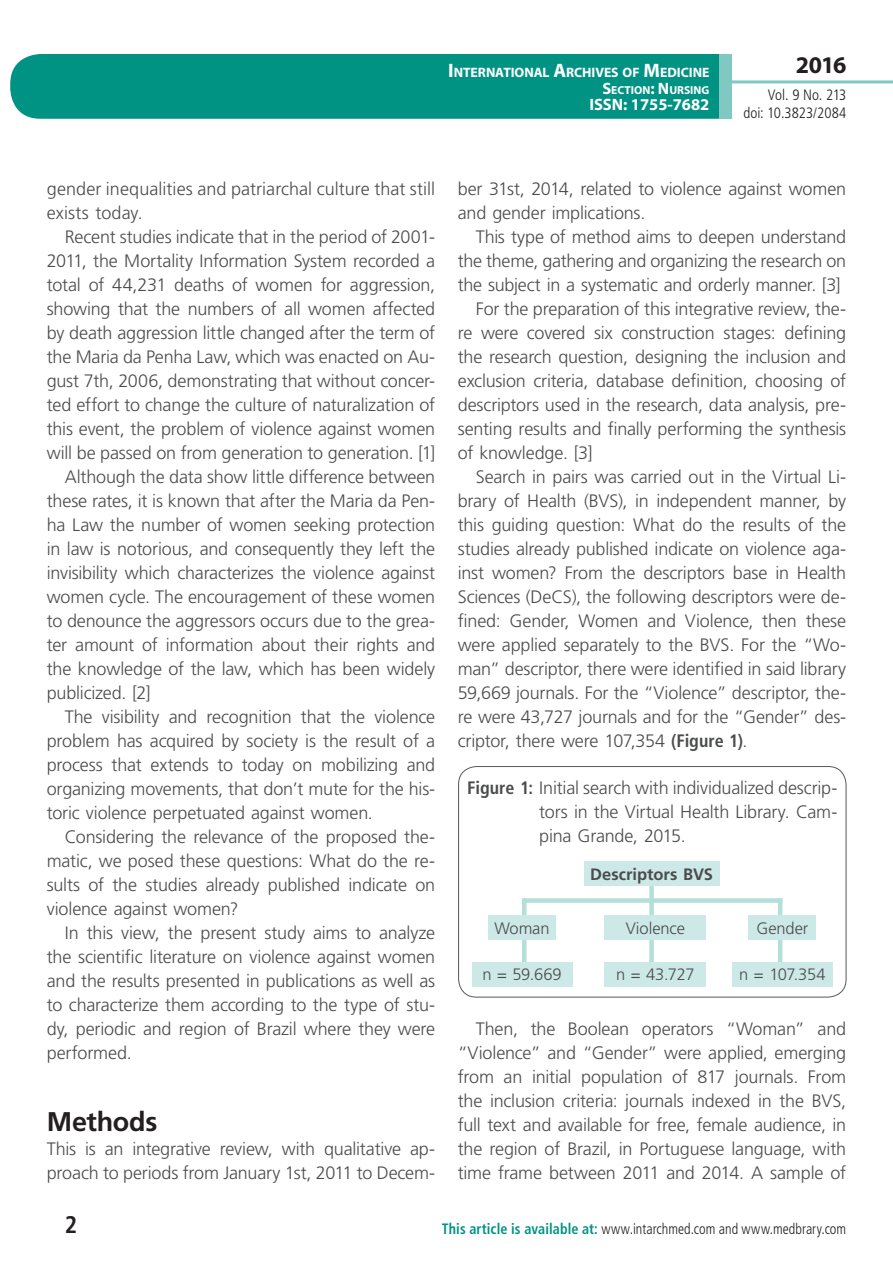
<style>
.page{position:relative;width:893px;height:1263px;background:#fff}
.page>*{position:absolute;margin:0;border:0;box-sizing:border-box;transform-origin:0 0}
.t1{font:700 27px "Frutiger LT Std";letter-spacing:-.01em;color:#231f20}
.t2{font:700 24px "Myriad Pro";color:#231f20}
.t3{font:700 condensed 24px "Frutiger LT Std";color:#231f20}
.t4{font:300 18px/24px "Frutiger LT Std";letter-spacing:-.01em;color:#4b4c4d}
.t5{font:300 16.5px "Frutiger LT Std";letter-spacing:-.005em;color:#4b4c4d}
.t6{font:700 16.5px "Myriad Pro";color:#fff}
.t7{font:700 16.5px "Frutiger LT Std";color:#4b4c4d}
.t8{font:300 condensed 15px "Frutiger LT Std";letter-spacing:.005em;color:#231f20;scale:.94 1}
.t9{font:300 condensed 15px/18px "Frutiger LT Std";letter-spacing:.005em;color:#231f20;text-align:right}
.t10{font:700 13.65px "Myriad Pro";letter-spacing:-.005em;color:#fff}
.t11{font:700 11.55px "Myriad Pro";color:#fff}
.s1{font-size:19.5px}
.s2{font-size:16.5px}
.s3{font-weight:700;font-stretch:condensed}
.s4{font-weight:700;color:#009384}
</style>
<div class="page">
<div style="left:10px;top:54px;width:775px;height:65px;background:#009384;border-radius:30px"></div>
<div style="left:732px;top:0;width:161px;height:157px;background:#fff"></div>
<hr style="left:730px;top:80px;width:163px;height:3px;background:#80c9c2">
<div style="left:719px;top:54px;width:13px;height:65px;background:#80c9c2"></div>
<div style="left:458px;top:766px;width:388px;height:231px;border:1px solid #57585a;border-radius:18px"></div>
<div style="left:522px;top:898px;width:260px;height:5px;background:#b3dfda"></div>
<div style="left:649px;top:871px;width:5px;height:105px;background:#b3dfda"></div>
<hr style="left:778px;top:898px;width:4px;height:78px;background:#b3dfda">
<hr style="left:522px;top:898px;width:4px;height:78px;background:#b3dfda">
<div style="left:605px;top:915px;width:101px;height:24px;background:#cce9e7"></div>
<div style="left:605px;top:962px;width:101px;height:24px;background:#cce9e7"></div>
<div style="left:584px;top:861px;width:135px;height:25px;background:#cce9e7"></div>
<div style="left:749px;top:915px;width:67px;height:24px;background:#cce9e7"></div>
<div style="left:732px;top:962px;width:101px;height:24px;background:#cce9e7"></div>
<div style="left:488px;top:915px;width:68px;height:24px;background:#cce9e7"></div>
<div style="left:472px;top:962px;width:100px;height:24px;background:#cce9e7"></div>
<p class="t10" style="left:448px;top:64px;width:263px"><span class="s1">I</span>NTERNATIONAL <span class="s1">A</span>RCHIVES OF <span class="s1">M</span>EDICINE</p>
<p class="t11" style="left:602px;top:82px;width:109px"><span class="s2">S</span>ECTION<span class="s2">: N</span> URSING</p>
<p class="t6" style="left:589px;top:94px;width:122px">ISSN: 1755-7682</p>
<h2 class="t2" style="left:796px;top:49px;width:52px">2016</h2>
<p class="t9" style="left:743px;top:86px;width:105px">Vol. 9 No. 213<br>doi: 10.3823/2084</p>
<p class="t4" style="left:47px;top:177px;width:390px">gender inequalities and patriarchal culture that still exists today.</p>
<p class="t4" style="left:65px;top:225px;width:372px">Recent studies indicate that in the period of 2001-</p>
<p class="t4" style="left:47px;top:249px;width:390px">2011, the Mortality Information System recorded a</p>
<p class="t4" style="left:47px;top:273px;width:390px">total of 44,231 deaths of women for aggression,</p>
<p class="t4" style="left:47px;top:297px;width:390px">showing that the numbers of all women affected</p>
<p class="t4" style="left:47px;top:321px;width:390px">by death aggression little changed after the term of</p>
<p class="t4" style="left:47px;top:345px;width:390px">the Maria da Penha Law, which was enacted on Au-</p>
<p class="t4" style="left:47px;top:369px;width:390px">gust 7th, 2006, demonstrating that without concer-</p>
<p class="t4" style="left:47px;top:393px;width:390px">ted effort to change the culture of naturalization of</p>
<p class="t4" style="left:47px;top:417px;width:390px">this event, the problem of violence against women</p>
<p class="t4" style="left:47px;top:441px;width:390px">will be passed on from generation to generation. [1]</p>
<p class="t4" style="left:65px;top:465px;width:372px">Although the data show little difference between</p>
<p class="t4" style="left:47px;top:489px;width:390px">these rates, it is known that after the Maria da Pen-</p>
<p class="t4" style="left:47px;top:513px;width:390px">ha Law the number of women seeking protection</p>
<p class="t4" style="left:47px;top:537px;width:390px">in law is notorious, and consequently they left the</p>
<p class="t4" style="left:47px;top:561px;width:390px">invisibility which characterizes the violence against</p>
<p class="t4" style="left:47px;top:585px;width:390px">women cycle. The encouragement of these women</p>
<p class="t4" style="left:47px;top:609px;width:390px">to denounce the aggressors occurs due to the grea-</p>
<p class="t4" style="left:47px;top:633px;width:390px">ter amount of information about their rights and</p>
<p class="t4" style="left:47px;top:657px;width:390px">the knowledge of the law, which has been widely</p>
<p class="t4" style="left:47px;top:681px;width:105px">publicized. [2]</p>
<p class="t4" style="left:65px;top:705px;width:372px">The visibility and recognition that the violence</p>
<p class="t4" style="left:47px;top:729px;width:390px">problem has acquired by society is the result of a</p>
<p class="t4" style="left:47px;top:753px;width:390px">process that extends to today on mobilizing and</p>
<p class="t4" style="left:47px;top:777px;width:390px">organizing movements, that don’t mute for the his-</p>
<p class="t4" style="left:47px;top:801px;width:328px">toric violence perpetuated against women.</p>
<p class="t4" style="left:65px;top:825px;width:372px">Considering the relevance of the proposed the-</p>
<p class="t4" style="left:47px;top:849px;width:390px">matic, we posed these questions: What do the re-</p>
<p class="t4" style="left:47px;top:873px;width:390px">sults of the studies already published indicate on</p>
<p class="t4" style="left:47px;top:897px;width:193px">violence against women?</p>
<p class="t4" style="left:65px;top:921px;width:372px">In this view, the present study aims to analyze</p>
<p class="t4" style="left:47px;top:945px;width:390px">the scientific literature on violence against women</p>
<p class="t4" style="left:47px;top:969px;width:390px">and the results presented in publications as well as</p>
<p class="t4" style="left:47px;top:993px;width:390px">to characterize them according to the type of stu-</p>
<p class="t4" style="left:47px;top:1017px;width:390px">dy, periodic and region of Brazil where they were</p>
<p class="t4" style="left:47px;top:1041px;width:87px">performed.</p>
<h1 class="t1" style="left:47px;top:1106px;width:112px">Methods</h1>
<p class="t4" style="left:47px;top:1137px;width:390px">This is an integrative review, with qualitative ap&shy;proach to periods from January 1st, 2011 to Decem-</p>
<p class="t4" style="left:458px;top:177px;width:390px">ber 31st, 2014, related to violence against women and gender implications.</p>
<p class="t4" style="left:476px;top:225px;width:372px">This type of method aims to deepen understand</p>
<p class="t4" style="left:458px;top:249px;width:390px">the theme, gathering and organizing the research on</p>
<p class="t4" style="left:458px;top:273px;width:384px">the subject in a systematic and orderly manner. [3]</p>
<p class="t4" style="left:476px;top:297px;width:372px">For the preparation of this integrative review, the-</p>
<p class="t4" style="left:458px;top:321px;width:390px">re were covered six construction stages: defining</p>
<p class="t4" style="left:458px;top:345px;width:390px">the research question, designing the inclusion and</p>
<p class="t4" style="left:458px;top:369px;width:390px">exclusion criteria, database definition, choosing of</p>
<p class="t4" style="left:458px;top:393px;width:390px">descriptors used in the research, data analysis, pre-</p>
<p class="t4" style="left:458px;top:417px;width:390px">senting results and finally performing the synthesis</p>
<p class="t4" style="left:458px;top:441px;width:136px">of knowledge. [3]</p>
<p class="t4" style="left:476px;top:465px;width:372px">Search in pairs was carried out in the Virtual Li-</p>
<p class="t4" style="left:458px;top:489px;width:390px">brary of Health (BVS), in independent manner, by</p>
<p class="t4" style="left:458px;top:513px;width:390px">this guiding question: What do the results of the</p>
<p class="t4" style="left:458px;top:537px;width:390px">studies already published indicate on violence aga-</p>
<p class="t4" style="left:458px;top:561px;width:390px">inst women? From the descriptors base in Health</p>
<p class="t4" style="left:458px;top:585px;width:390px">Sciences (DeCS), the following descriptors were de-</p>
<p class="t4" style="left:458px;top:609px;width:390px">fined: Gender, Women and Violence, then these</p>
<p class="t4" style="left:458px;top:633px;width:390px">were applied separately to the BVS. For the “Wo-</p>
<p class="t4" style="left:458px;top:657px;width:390px">man” descriptor, there were identified in said library</p>
<p class="t4" style="left:458px;top:681px;width:390px">59,669 journals. For the “Violence” descriptor, the-</p>
<p class="t4" style="left:458px;top:705px;width:390px">re were 43,727 journals and for the “Gender” des-</p>
<p class="t4" style="left:458px;top:729px;width:291px">criptor, there were 107,354 <span class="s3">(Figure 1)</span>.</p>
<p class="t4" style="left:539px;top:776px;width:300px;text-align:justify;text-indent:-72px"><span class="s3">Figure 1:</span> Initial search with individualized descrip&shy;tors in the Virtual Health Library. Cam&shy;pina Grande, 2015.</p>
<p class="t5" style="left:494px;top:918px;width:57px">Woman</p>
<p class="t5" style="left:482px;top:965px;width:81px">n = 59.669</p>
<p class="t7" style="left:590px;top:864px;width:125px">Descriptors BVS</p>
<p class="t5" style="left:626px;top:918px;width:61px">Violence</p>
<p class="t5" style="left:616px;top:965px;width:80px">n = 43.727</p>
<p class="t5" style="left:756px;top:918px;width:53px">Gender</p>
<p class="t5" style="left:739px;top:965px;width:88px">n = 107.354</p>
<p class="t4" style="left:458px;top:1017px;width:390px;text-align:justify;text-indent:18px">Then, the Boolean operators “Woman” and “Violence” and “Gender” were applied, emerging from an initial population of 817 journals. From the inclusion criteria: journals indexed in the BVS, full text and available for free, female audience, in the region of Brazil, in Portuguese language, with time frame between 2011 and 2014. A sample of</p>
<h2 class="t3" style="left:65px;top:1210px;width:14px">2</h2>
<p class="t8" style="left:442px;top:1220px;width:432px"><span class="s4">This article is available at:</span> www.intarchmed.com and www.medbrary.com</p>
</div>
